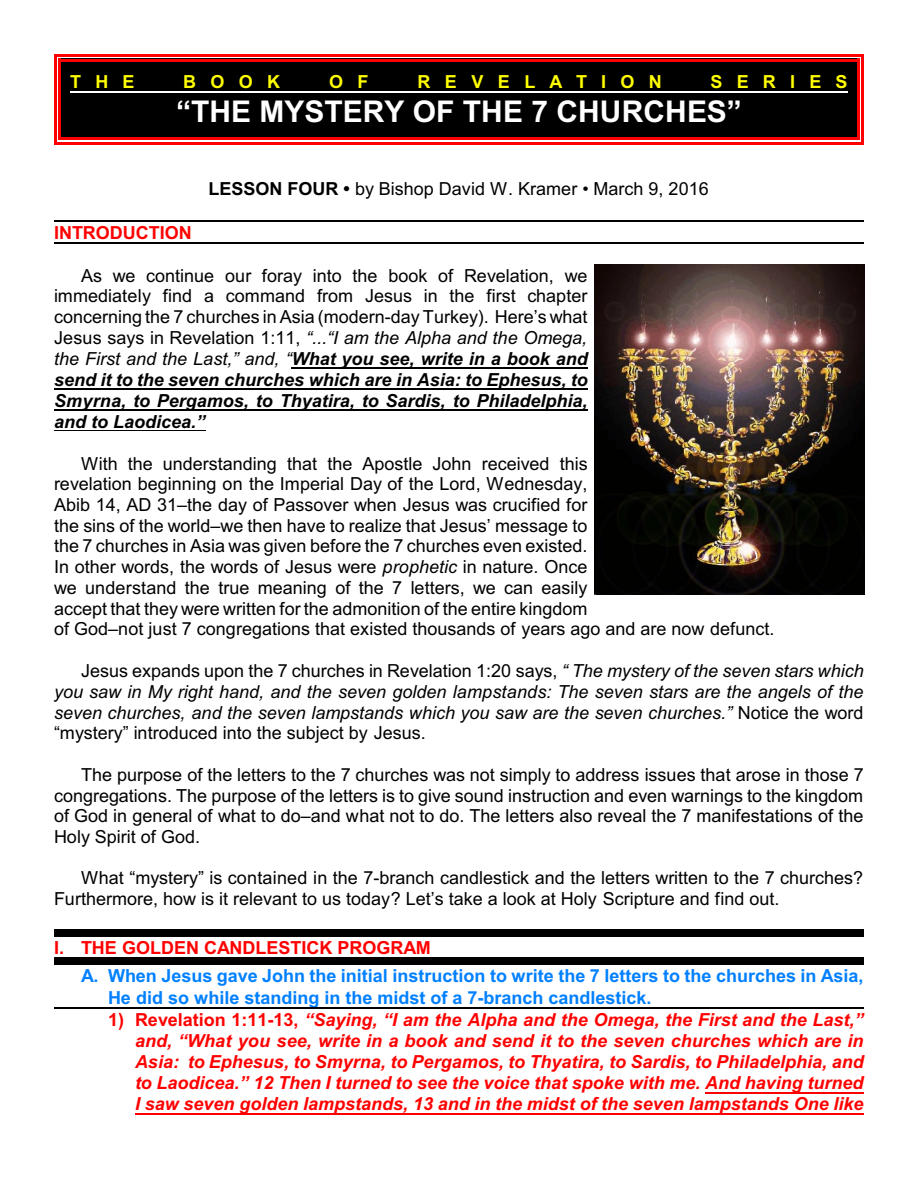
<style>
.page{position:relative;width:918px;height:1188px;background:#fff}
.page>*{position:absolute;margin:0;border:0;box-sizing:border-box;transform-origin:0 0}
.t1{font:700 30px "Arial";color:#fff}
.t2{font:18px/20.7px "Arial";color:#000;text-align:justify}
.t3{font:italic 700 18px/21px "Arial";color:#f00;text-align:justify}
.t4{font:italic 18px/20.9px "Arial";color:#000;text-align:justify}
.t5{font:700 18px/21.3px "Arial";color:#0080ff}
.t6{font:700 18px "Arial";color:#f00}
.t7{font:700 18px "Arial";letter-spacing:.79em;color:#ff0}
.s1{font-weight:700}
.s2{font-style:italic}
.s3{font-weight:700;font-style:italic}
.s4{font-style:normal}
</style>
<div class="page">
<hr style="left:292px;top:368px;width:296px;height:1px;background:#000">
<hr style="left:54px;top:389px;width:534px;height:1px;background:#000">
<hr style="left:54px;top:410px;width:534px;height:1px;background:#000">
<hr style="left:54px;top:430px;width:151px;height:1px;background:#000">
<hr style="left:706px;top:1092px;width:158px;height:1px;background:#f00">
<hr style="left:135px;top:1113px;width:729px;height:1px;background:#f00">
<hr style="left:54px;top:220px;width:810px;height:1px;background:#000">
<hr style="left:54px;top:243px;width:810px;height:1px;background:#000">
<div style="left:54px;top:930px;width:810px;height:7px;background:#000"></div>
<div style="left:54px;top:958px;width:810px;height:7px;background:#000"></div>
<hr style="left:54px;top:1007px;width:810px;height:2px;background:#000">
<div style="left:58px;top:59px;width:802px;height:81px;background:#000"></div>
<hr style="left:70px;top:92px;width:778px;height:1px;background:#fff">
<hr style="left:58px;top:59px;width:3px;height:81px;background:#f00">
<hr style="left:857px;top:59px;width:3px;height:81px;background:#f00">
<hr style="left:58px;top:59px;width:801px;height:3px;background:#f00">
<hr style="left:58px;top:137px;width:801px;height:3px;background:#f00">
<hr style="left:54px;top:55px;width:3px;height:89px;background:#f00">
<hr style="left:861px;top:55px;width:3px;height:89px;background:#f00">
<hr style="left:54px;top:55px;width:810px;height:2px;background:#f00">
<hr style="left:54px;top:142px;width:810px;height:2px;background:#f00">
<img style="left:595px;top:264px;width:270px;height:331px">
<p class="t7" style="left:70px;top:75px;width:66px">THE</p>
<p class="t7" style="left:183px;top:75px;width:98px">BOOK</p>
<p class="t7" style="left:329px;top:75px;width:41px">O F</p>
<p class="t7" style="left:418px;top:75px;width:246px">REVELATION</p>
<p class="t7" style="left:710px;top:75px;width:139px">SERIES</p>
<h1 class="t1" style="left:176px;top:100px;width:567px">“THE MYSTERY OF THE 7 CHURCHES”</h1>
<p class="t2" style="left:209px;top:180px;width:502px"><span class="s1">LESSON FOUR •</span> by Bishop David W. Kramer • March 9, 2016</p>
<p class="t6" style="left:54px;top:226px;width:139px">INTRODUCTION</p>
<p class="t2" style="left:54px;top:266px;width:535px;text-indent:27px">As we continue our foray into the book of Revelation, we immediately find a command from Jesus in the first chapter concerning the 7 churches in Asia (modern-day Turkey). Here’s what Jesus says in Revelation 1:11, <span class="s2">“...“I am the Alpha and the Omega, the First and the Last,” and, “</span><span class="s3">What you see, write in a book and send it to the seven churches which are in Asia: to Ephesus, to Smyrna, to Pergamos, to Thyatira, to Sardis, to Philadelphia, and to Laodicea.”</span></p>
<p class="t2" style="left:54px;top:455px;width:722px;text-align:left;text-indent:27px">With the understanding that the Apostle John received this<br>revelation beginning on the Imperial Day of the Lord, Wednesday,<br>Abib 14, AD 31–the day of Passover when Jesus was crucified for<br>the sins of the world–we then have to realize that Jesus’ message to<br>the 7 churches in Asia was given before the 7 churches even existed.<br>In other words, the words of Jesus were <span class="s2">prophetic</span> in nature. Once<br>we understand the true meaning of the 7 letters, we can easily<br>accept that they were written for the admonition of the entire kingdom<br>of God–not just 7 congregations that existed thousands of years ago and are now defunct.</p>
<p class="t4" style="left:54px;top:662px;width:811px;text-indent:27px"><span class="s4">Jesus expands upon the 7 churches in Revelation 1:20 says,</span> “ The mystery of the seven stars which you saw in My right hand, and the seven golden lampstands: The seven stars are the angels of the seven churches, and the seven lampstands which you saw are the seven churches.” <span class="s4">Notice the word “mystery” introduced into the subject by Jesus.</span></p>
<p class="t2" style="left:54px;top:766px;width:811px;text-indent:27px">The purpose of the letters to the 7 churches was not simply to address issues that arose in those 7 congregations. The purpose of the letters is to give sound instruction and even warnings to the kingdom of God in general of what to do–and what not to do. The letters also reveal the 7 manifestations of the Holy Spirit of God.</p>
<p class="t2" style="left:54px;top:869px;width:811px;text-indent:27px">What “mystery” is contained in the 7-branch candlestick and the letters written to the 7 churches?<br>Furthermore, how is it relevant to us today? Let’s take a look at Holy Scripture and find out.</p>
<p class="t6" style="left:54px;top:941px;width:378px">I. THE GOLDEN CANDLESTICK PROGRAM</p>
<p class="t5" style="left:108px;top:967px;width:757px;text-indent:-27px">A. When Jesus gave John the initial instruction to write the 7 letters to the churches in Asia,<br>He did so while standing in the midst of a 7-branch candlestick.</p>
<p class="t3" style="left:135px;top:1011px;width:730px;text-indent:-27px"><span class="s4">1) Revelation 1:11-13,</span> “Saying, “I am the Alpha and the Omega, the First and the Last,” and, “What you see, write in a book and send it to the seven churches which are in Asia: to Ephesus, to Smyrna, to Pergamos, to Thyatira, to Sardis, to Philadelphia, and to Laodicea.” 12 Then I turned to see the voice that spoke with me. And having turned I saw seven golden lampstands, 13 and in the midst of the seven lampstands One like</p>
</div>
